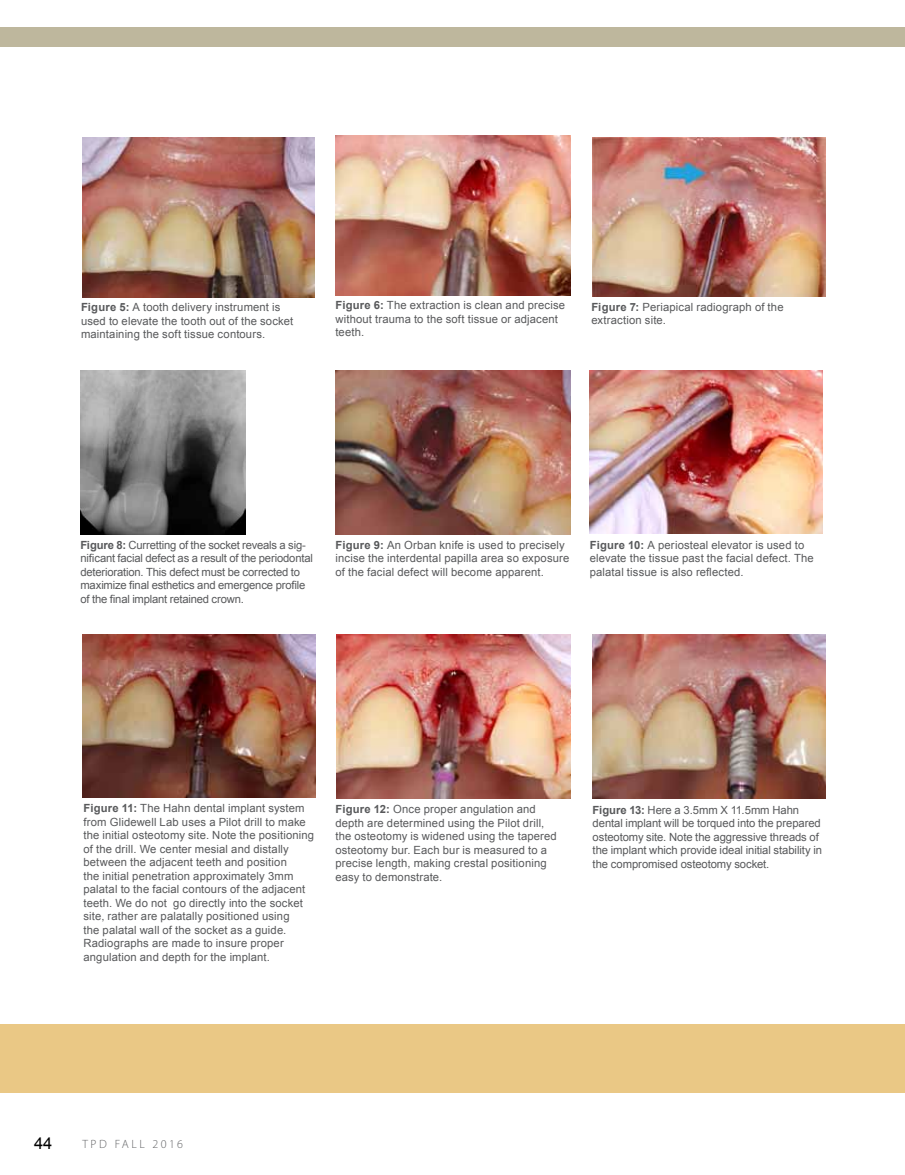
<style>
.page{position:relative;width:905px;height:1175px;background:#fff}
.page>*{position:absolute;margin:0;border:0;box-sizing:border-box;transform-origin:0 0}
.t1{font:16.5px "Arial";color:#000}
.t2{font:300 12px "Myriad Pro";letter-spacing:.2em;color:#636466}
.t3{font:11.25px/13.5px "Arial";letter-spacing:.01em;color:#58595b}
.t4{font:11.25px/13.5px "Arial";letter-spacing:-.015em;color:#58595b}
.s1{font-weight:700}
</style>
<div class="page">
<img style="left:335px;top:371px;width:235px;height:164px">
<img style="left:590px;top:371px;width:232px;height:162px">
<img style="left:82px;top:634px;width:233px;height:163px">
<img style="left:336px;top:634px;width:234px;height:164px">
<img style="left:592px;top:634px;width:233px;height:164px">
<img style="left:82px;top:137px;width:232px;height:160px">
<img style="left:335px;top:135px;width:235px;height:160px">
<img style="left:592px;top:137px;width:233px;height:159px">
<img style="left:80px;top:371px;width:165px;height:163px">
<div style="left:0;top:1023px;width:904px;height:69px;background:#eac885"></div>
<div style="left:0;top:27px;width:904px;height:19px;background:#beb79d"></div>
<p class="t3" style="left:81px;top:301px;width:214px"><span class="s1">Figure 5:</span> A tooth delivery instrument is used to elevate the tooth out of the socket maintaining the soft tissue contours.</p>
<p class="t3" style="left:335px;top:299px;width:231px"><span class="s1">Figure 6:</span> The extraction is clean and precise without trauma to the soft tissue or adjacent teeth.</p>
<p class="t3" style="left:591px;top:300px;width:194px"><span class="s1">Figure 7:</span> Periapical radiograph of the extraction site.</p>
<p class="t4" style="left:80px;top:538px;width:234px"><span class="s1">Figure 8:</span> Curretting of the socket reveals a sig&shy;nificant facial defect as a result of the periodontal deterioration. This defect must be corrected to maximize final esthetics and emergence profile of the final implant retained crown.</p>
<p class="t3" style="left:335px;top:538px;width:235px"><span class="s1">Figure 9:</span> An Orban knife is used to precisely incise the interdental papilla area so exposure of the facial defect will become apparent.</p>
<p class="t3" style="left:590px;top:538px;width:225px"><span class="s1">Figure 10:</span> A periosteal elevator is used to elevate the tissue past the facial defect. The palatal tissue is also reflected.</p>
<p class="t3" style="left:83px;top:801px;width:232px"><span class="s1">Figure 11:</span> The Hahn dental implant system from Glidewell Lab uses a Pilot drill to make the initial osteotomy site. Note the positioning of the drill. We center mesial and distally between the adjacent teeth and position<br>the initial penetration approximately 3mm palatal to the facial contours of the adjacent teeth. We do not go directly into the socket site, rather are palatally positioned using<br>the palatal wall of the socket as a guide.<br>Radiographs are made to insure proper angulation and depth for the implant.</p>
<p class="t3" style="left:335px;top:802px;width:223px"><span class="s1">Figure 12:</span> Once proper angulation and depth are determined using the Pilot drill, the osteotomy is widened using the tapered osteotomy bur. Each bur is measured to a precise length, making crestal positioning easy to demonstrate.</p>
<p class="t3" style="left:592px;top:803px;width:231px"><span class="s1">Figure 13:</span> Here a 3.5mm X 11.5mm Hahn dental implant will be torqued into the prepared osteotomy site. Note the aggressive threads of the implant which provide ideal initial stability in the compromised osteotomy socket.</p>
<h1 class="t1" style="left:34px;top:1132px;width:20px">44</h1>
<p class="t2" style="left:82px;top:1137px;width:102px">TPD Fall 2016</p>
</div>
